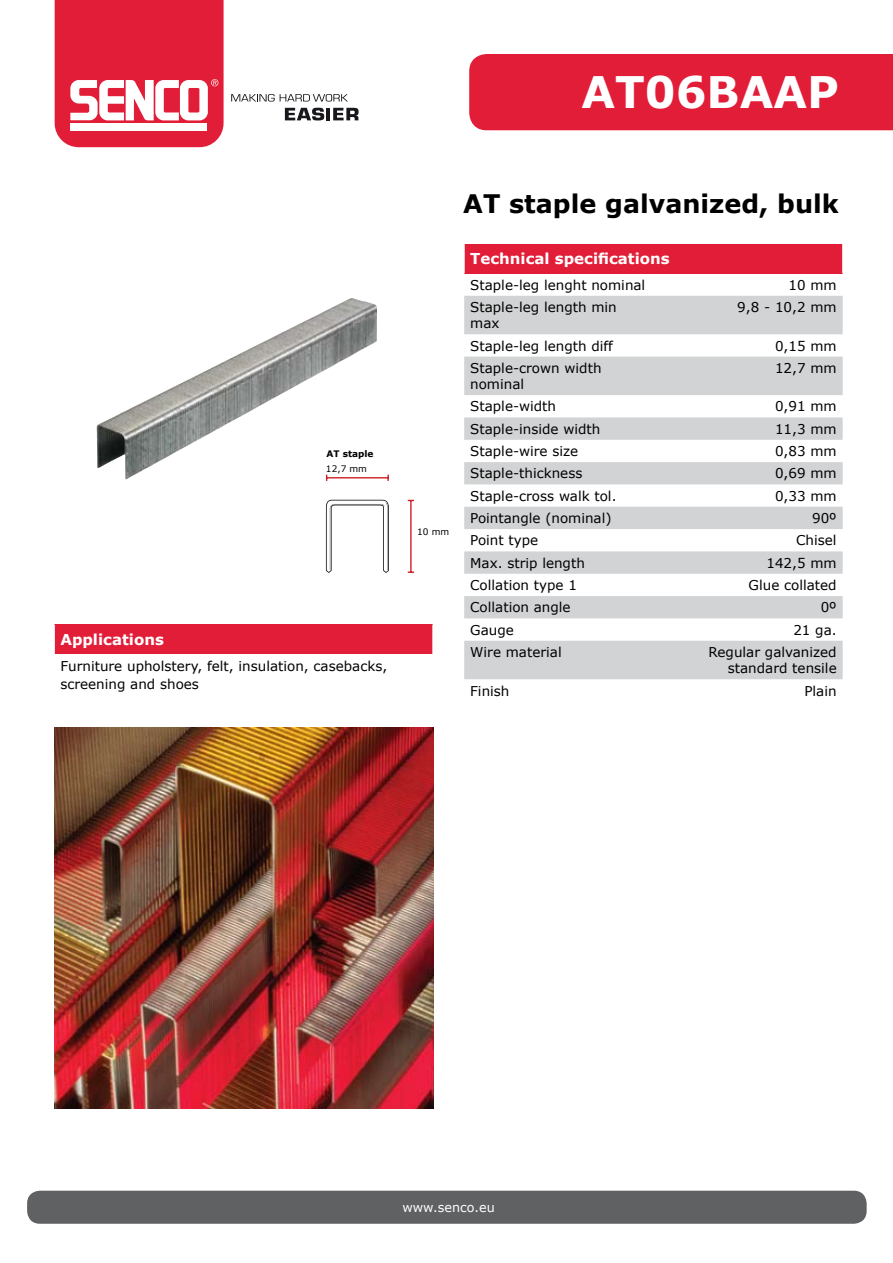
<style>
.page{position:relative;width:893px;height:1263px;background:#fff}
.page>*{position:absolute;margin:0;border:0;box-sizing:border-box;transform-origin:0 0}
.t1{font:700 43.5px "Verdana";color:#fff}
.t2{font:700 25.5px "Verdana";color:#000}
.t3{font:700 15px "Verdana";color:#fff}
.t4{font:13.5px/16.2px "Verdana";color:#000}
.t5{font:12.75px "Verdana";color:#fff}
.t6{font:9px "Verdana";color:#000}
.t7{font:700 9px "Verdana";color:#000}
</style>
<div class="page">
<div style="left:27px;top:1191px;width:840px;height:33px;background:#5f6162;border-radius:13px"></div>
<div style="left:464px;top:244px;width:379px;height:29px;background:#e21d38"></div>
<svg style="left:464px;top:296px;width:379px;height:383px;fill:#d1d3d4"></svg>
<svg style="left:464px;top:244px;width:1px;height:29px"></svg>
<svg style="left:842px;top:244px;width:1px;height:29px"></svg>
<img style="left:54px;top:728px;width:380px;height:381px">
<div style="left:54px;top:624px;width:379px;height:30px;background:#e21d38"></div>
<hr style="left:54px;top:624px;width:1px;height:30px;background:#fff">
<hr style="left:432px;top:624px;width:1px;height:30px;background:#fff">
<img style="left:97px;top:298px;width:280px;height:181px">
<hr style="left:327px;top:477px;width:61px;height:1px;background:#cd2027">
<hr style="left:410px;top:500px;width:2px;height:72px;background:#cd2027">
<svg style="left:326px;top:500px;width:63px;height:73px"></svg>
<svg style="left:231px;top:94px;width:117px;height:8px"></svg>
<svg style="left:285px;top:108px;width:74px;height:12px"></svg>
<svg style="left:55px;top:0;width:169px;height:147px"></svg>
<div style="left:469px;top:54px;width:424px;height:76px;background:#e21d38"></div>
<h1 class="t1" style="left:582px;top:64px;width:259px">AT06BAAP</h1>
<p class="t7" style="left:326px;top:448px;width:48px">AT staple</p>
<p class="t6" style="left:326px;top:463px;width:43px">12,7 mm</p>
<p class="t3" style="left:60px;top:630px;width:105px">Applications</p>
<p class="t4" style="left:60px;top:656px;width:328px;line-height:18px">Furniture upholstery, felt, insulation, casebacks, screening and shoes</p>
<p class="t6" style="left:417px;top:525px;width:34px">10 mm</p>
<h2 class="t2" style="left:463px;top:187px;width:377px">AT staple galvanized, bulk</h2>
<p class="t3" style="left:470px;top:249px;width:201px">Technical specifications</p>
<p class="t4" style="left:470px;top:277px;width:177px">Staple-leg lenght nominal</p>
<p class="t4" style="left:788px;top:277px;width:50px">10 mm</p>
<p class="t4" style="left:470px;top:299px;width:148px">Staple-leg length min max</p>
<p class="t4" style="left:737px;top:299px;width:101px">9,8 - 10,2 mm</p>
<p class="t4" style="left:470px;top:337px;width:144px">Staple-leg length diff</p>
<p class="t4" style="left:775px;top:337px;width:63px">0,15 mm</p>
<p class="t4" style="left:470px;top:360px;width:133px">Staple-crown width nominal</p>
<p class="t4" style="left:775px;top:360px;width:63px">12,7 mm</p>
<p class="t4" style="left:470px;top:398px;width:87px">Staple-width</p>
<p class="t4" style="left:775px;top:398px;width:63px">0,91 mm</p>
<p class="t4" style="left:470px;top:421px;width:132px">Staple-inside width</p>
<p class="t4" style="left:775px;top:421px;width:63px">11,3 mm</p>
<p class="t4" style="left:470px;top:443px;width:109px">Staple-wire size</p>
<p class="t4" style="left:775px;top:443px;width:63px">0,83 mm</p>
<p class="t4" style="left:470px;top:465px;width:114px">Staple-thickness</p>
<p class="t4" style="left:775px;top:465px;width:63px">0,69 mm</p>
<p class="t4" style="left:470px;top:488px;width:148px">Staple-cross walk tol.</p>
<p class="t4" style="left:775px;top:488px;width:63px">0,33 mm</p>
<p class="t4" style="left:470px;top:510px;width:143px">Pointangle (nominal)</p>
<p class="t4" style="left:812px;top:510px;width:26px">90º</p>
<p class="t4" style="left:470px;top:532px;width:70px">Point type</p>
<p class="t4" style="left:796px;top:532px;width:42px">Chisel</p>
<p class="t4" style="left:470px;top:555px;width:116px">Max. strip length</p>
<p class="t4" style="left:766px;top:555px;width:72px">142,5 mm</p>
<p class="t4" style="left:470px;top:577px;width:108px">Collation type 1</p>
<p class="t4" style="left:749px;top:577px;width:90px">Glue collated</p>
<p class="t4" style="left:470px;top:599px;width:102px">Collation angle</p>
<p class="t4" style="left:821px;top:599px;width:17px">0º</p>
<p class="t4" style="left:470px;top:622px;width:45px">Gauge</p>
<p class="t4" style="left:793px;top:622px;width:45px">21 ga.</p>
<p class="t4" style="left:470px;top:644px;width:93px">Wire material</p>
<p class="t4" style="left:708px;top:644px;width:130px;text-align:right">Regular galvanized standard tensile</p>
<p class="t4" style="left:470px;top:682px;width:41px">Finish</p>
<p class="t4" style="left:804px;top:682px;width:34px">Plain</p>
<p class="t5" style="left:402px;top:1199px;width:94px">www.senco.eu</p>
</div>
